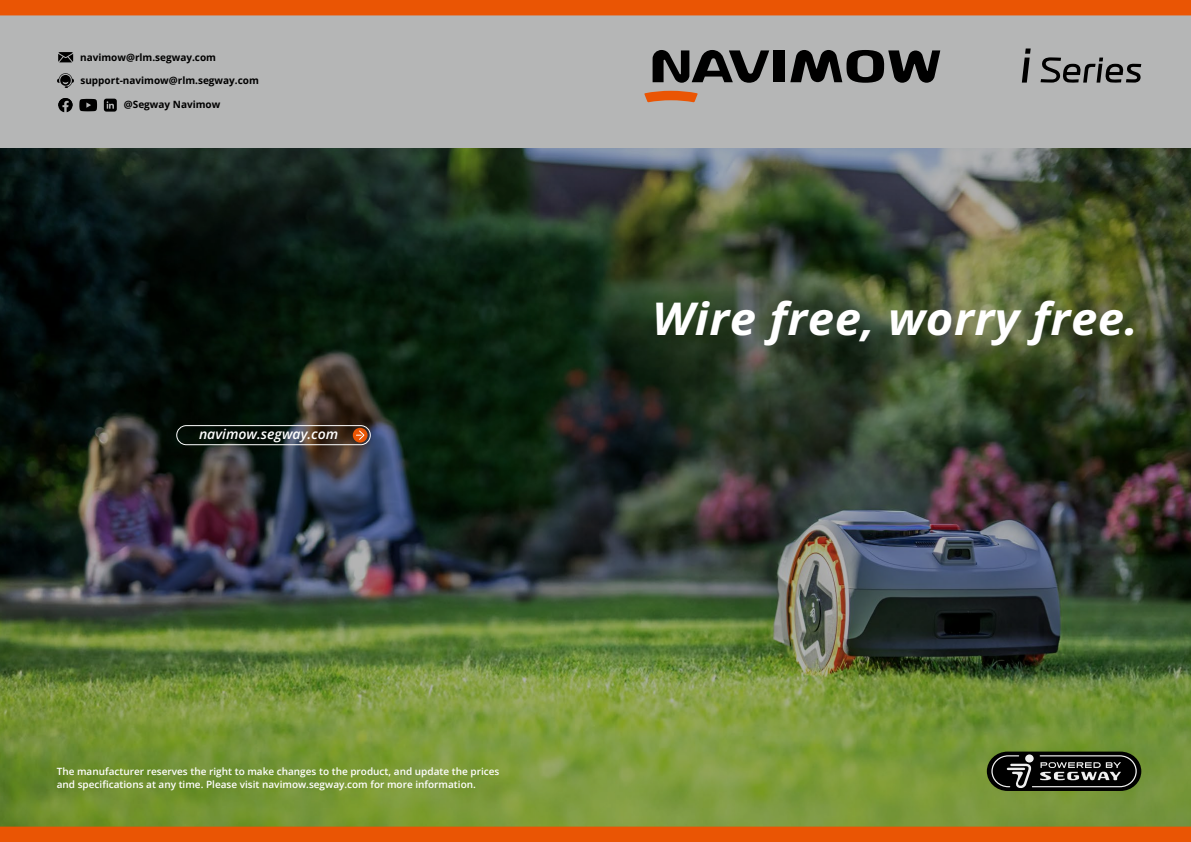
<style>
.page{position:relative;width:1191px;height:842px;background:#fff}
.page>*{position:absolute;margin:0;border:0;box-sizing:border-box;transform-origin:0 0}
.t1{font:italic 700 45px "Open Sans";letter-spacing:.01em;color:#fff;scale:1.05 1}
.t2{font:italic 600 14px "Open Sans";color:#fff}
.t3{font:600 10px/13px "Open Sans";color:#fff}
.t4{font:700 10px "Open Sans";color:#000}
</style>
<div class="page">
<img style="left:0;top:148px;width:1191px;height:679px">
<div style="left:0;top:0;width:1191px;height:148px;background:#b5b6b6"></div>
<div style="left:176px;top:425px;width:195px;height:20px;border:1px solid #fff;border-radius:10px"></div>
<div style="left:353px;top:428px;width:14px;height:14px;background:#ea5504;border-radius:50%"></div>
<svg style="left:356px;top:430px;width:9px;height:11px"></svg>
<div style="left:774px;top:50px;width:11px;height:32px;background:#000"></div>
<svg style="left:790px;top:50px;width:150px;height:33px"></svg>
<svg style="left:652px;top:50px;width:117px;height:33px"></svg>
<svg style="left:644px;top:91px;width:53px;height:11px"></svg>
<svg style="left:1021px;top:49px;width:9px;height:34px"></svg>
<svg style="left:1040px;top:57px;width:101px;height:26px"></svg>
<svg style="left:986px;top:752px;width:155px;height:39px;background:#343630"></svg>
<svg style="left:58px;top:52px;width:15px;height:10px"></svg>
<svg style="left:57px;top:73px;width:17px;height:15px"></svg>
<svg style="left:58px;top:98px;width:15px;height:14px"></svg>
<svg style="left:79px;top:99px;width:18px;height:12px"></svg>
<svg style="left:104px;top:99px;width:13px;height:13px"></svg>
<div style="left:0;top:0;width:1191px;height:15px;background:#ea5504"></div>
<div style="left:0;top:827px;width:1191px;height:15px;background:#ea5504"></div>
<p class="t4" style="left:80px;top:50px;width:137px">navimow@rlm.segway.com</p>
<p class="t4" style="left:124px;top:97px;width:98px">@Segway Navimow</p>
<p class="t4" style="left:80px;top:73px;width:180px">support-navimow@rlm.segway.com</p>
<h2 class="t2" style="left:199px;top:424px;width:141px">navimow.segway.com</h2>
<p class="t3" style="left:57px;top:765px;width:444px">The manufacturer reserves the right to make changes to the product, and update the prices and specifications at any time. Please visit navimow.segway.com for more information.</p>
<h1 class="t1" style="left:652px;top:287px;width:464px">Wire free, worry free.</h1>
</div>
